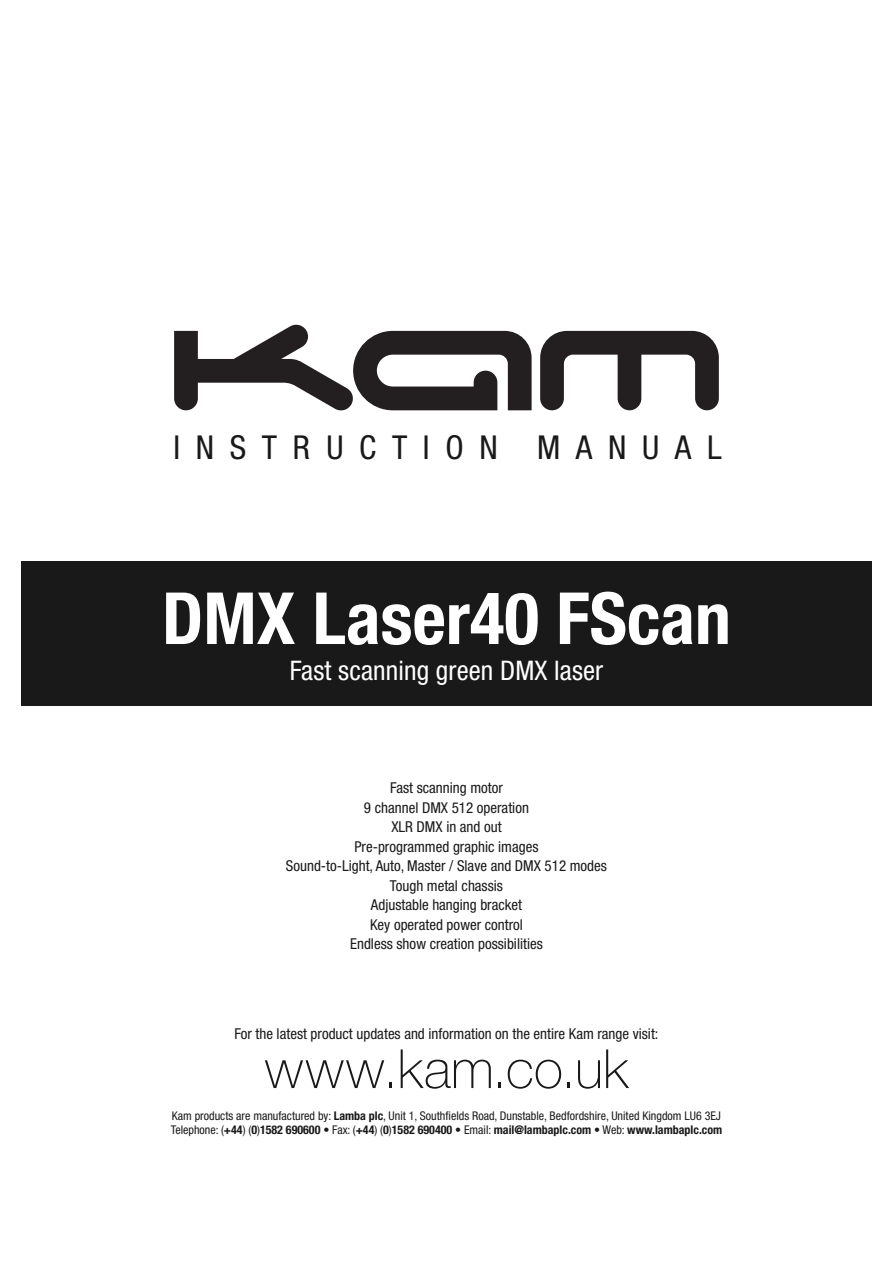
<style>
.page{position:relative;width:893px;height:1263px;background:#fff}
.page>*{position:absolute;margin:0;border:0;box-sizing:border-box;transform-origin:0 0}
.t1{font:700 condensed 72px "Helvetica Neue LT Std";color:#fff}
.t2{font:100 54px "Helvetica Neue LT Std";letter-spacing:.01em;color:#191919}
.t3{font:condensed 33px "Helvetica Neue LT Std";letter-spacing:.475em;color:#191919}
.t4{font:condensed 27px "Helvetica Neue LT Std";letter-spacing:.005em;color:#fff}
.t5{font:condensed 15px/19.5px "Helvetica Neue LT Std";color:#191919;text-align:center}
.t6{font:condensed 12px/14.4px "Helvetica Neue LT Std";color:#191919}
.s1{font-weight:700}
</style>
<div class="page">
<svg style="left:540px;top:331px;width:179px;height:79px"></svg>
<svg style="left:174px;top:325px;width:358px;height:85px"></svg>
<div style="left:21px;top:561px;width:851px;height:145px;background:#191919"></div>
<h3 class="t3" style="left:173px;top:435px;width:550px">INSTRUCTION MANUAL</h3>
<h1 class="t1" style="left:162px;top:593px;width:570px">DMX Laser40 FScan</h1>
<h3 class="t4" style="left:290px;top:661px;width:315px">Fast scanning green DMX laser</h3>
<p class="t5" style="left:286px;top:779px;width:322px">Fast scanning motor<br>9 channel DMX 512 operation<br>XLR DMX in and out<br>Pre-programmed graphic images<br>Sound-to-Light, Auto, Master / Slave and DMX 512 modes<br>Tough metal chassis<br>Adjustable hanging bracket<br>Key operated power control<br>Endless show creation possibilities</p>
<p class="t5" style="left:234px;top:1025px;width:425px">For the latest product updates and information on the entire Kam range visit:</p>
<h2 class="t2" style="left:265px;top:1049px;width:365px">www.kam.co.uk</h2>
<p class="t6" style="left:171px;top:1109px;width:553px">Kam products are manufactured by: <span class="s1">Lamba plc</span>, Unit 1, Southfields Road, Dunstable, Bedfordshire, United Kingdom LU6 3EJ<br>Telephone: (<span class="s1">+44</span>) (<span class="s1">0</span>)<span class="s1">1582 690600</span> • Fax: (<span class="s1">+44</span>) (<span class="s1">0</span>)<span class="s1">1582 690400</span> • Email: <span class="s1">mail@lambaplc.com</span> • Web: <span class="s1">www.lambaplc.com</span></p>
</div>
